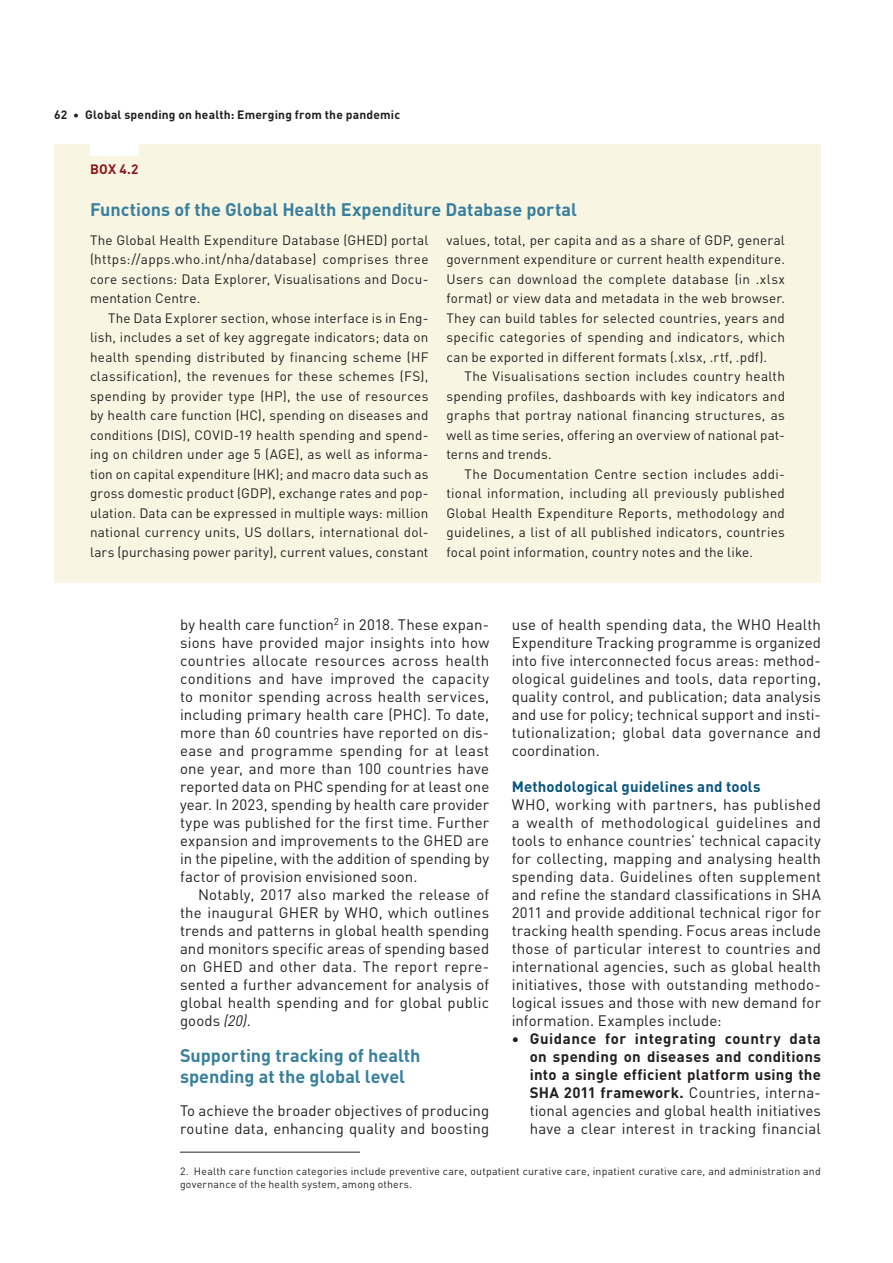
<style>
.page{position:relative;width:893px;height:1263px;background:#fff}
.page>*{position:absolute;margin:0;border:0;box-sizing:border-box;transform-origin:0 0}
._30_box_title{font:700 18px "DIN Pro";color:#38809e}
._01_A_head{font:700 18px/21px "DIN Pro";color:#38809e}
._06_no_indent{font:15px/18px "DIN Pro";letter-spacing:.01em;color:#231f20;text-align:justify}
._07_body_text{font:15px/18px "DIN Pro";letter-spacing:.01em;color:#231f20;text-align:justify}
.t1{font:700 15px/18px "DIN Pro";letter-spacing:.02em;color:#231f20;text-align:justify}
._02_B_head{font:700 15px "DIN Pro";letter-spacing:.01em;color:#0a557d}
._32_box_text{font:13.5px/19.5px "DIN Pro";letter-spacing:.01em;color:#231f20;text-align:justify}
._31_box_text_no_indent{font:13.5px/19.5px "DIN Pro";letter-spacing:.015em;color:#231f20;text-align:justify}
._30_box_number{font:700 13.5px "DIN Pro";color:#88181b}
.t2{font:700 12px "DIN Pro";letter-spacing:.015em;color:#231f20}
.footnote{font:10.5px/13.5px "DIN Pro";letter-spacing:.025em;color:#231f20}
.s1{font-style:italic}
.s2{font-weight:400}
</style>
<div class="page">
<hr style="left:180px;top:1152px;width:180px;height:1px;background:#231f20">
<div style="left:54px;top:144px;width:767px;height:438px;background:#f8f5e2"></div>
<div style="left:90px;top:141px;width:49px;height:15px;background:#fff"></div>
<p class="t2" style="left:54px;top:105px;width:348px">62 • Global spending on health: Emerging from the pandemic</p>
<p class="_30_box_number" style="left:90px;top:158px;width:50px">BOX 4.2</p>
<p class="_30_box_title" style="left:90px;top:195px;width:489px">Functions of the Global Health Expenditure Database portal</p>
<p class="_31_box_text_no_indent" style="left:90px;top:229px;width:340px">The Global Health Expenditure Database (GHED) portal (https://apps.who.int/nha/database) comprises three core sections: Data Explorer, Visualisations and Docu&shy;mentation Centre.</p>
<p class="_32_box_text" style="left:90px;top:307px;width:340px;text-indent:18px">The Data Explorer section, whose interface is in Eng&shy;lish, includes a set of key aggregate indicators; data on health spending distributed by financing scheme (HF classification), the revenues for these schemes (FS), spending by provider type (HP), the use of resources by health care function (HC), spending on diseases and conditions (DIS), COVID-19 health spending and spend&shy;ing on children under age 5 (AGE), as well as informa&shy;tion on capital expenditure (HK); and macro data such as gross domestic product (GDP), exchange rates and pop&shy;ulation. Data can be expressed in multiple ways: million national currency units, US dollars, international dol&shy;lars (purchasing power parity), current values, constant</p>
<p class="_32_box_text" style="left:446px;top:229px;width:340px">values, total, per capita and as a share of GDP, general government expenditure or current health expenditure.<br>Users can download the complete database (in .xlsx format) or view data and metadata in the web browser.<br>They can build tables for selected countries, years and specific categories of spending and indicators, which can be exported in different formats (.xlsx, .rtf, .pdf).</p>
<p class="_32_box_text" style="left:446px;top:366px;width:340px;text-indent:18px">The Visualisations section includes country health spending profiles, dashboards with key indicators and graphs that portray national financing structures, as well as time series, offering an overview of national pat&shy;terns and trends.</p>
<p class="_32_box_text" style="left:446px;top:463px;width:340px;text-indent:18px">The Documentation Centre section includes addi&shy;tional information, including all previously published Global Health Expenditure Reports, methodology and guidelines, a list of all published indicators, countries focal point information, country notes and the like.</p>
<p class="_07_body_text" style="left:180px;top:615px;width:311px">by health care function<sup>2</sup> in 2018. These expan&shy;sions have provided major insights into how countries allocate resources across health conditions and have improved the capacity to monitor spending across health services, including primary health care (PHC). To date, more than 60 countries have reported on dis&shy;ease and programme spending for at least one year, and more than 100 countries have reported data on PHC spending for at least one year. In 2023, spending by health care provider type was published for the first time. Further expansion and improvements to the GHED are in the pipeline, with the addition of spending by factor of provision envisioned soon.</p>
<p class="_07_body_text" style="left:180px;top:885px;width:311px;text-indent:18px">Notably, 2017 also marked the release of the inaugural GHER by WHO, which outlines trends and patterns in global health spending and monitors specific areas of spending based on GHED and other data. The report repre&shy;sented a further advancement for analysis of global health spending and for global public goods <span class="s1">(20)</span>.</p>
<p class="_01_A_head" style="left:180px;top:1044px;width:242px">Supporting tracking of health spending at the global level</p>
<p class="_06_no_indent" style="left:180px;top:1101px;width:311px">To achieve the broader objectives of producing routine data, enhancing quality and boosting</p>
<p class="footnote" style="left:180px;top:1163px;width:642px">2. Health care function categories include preventive care, outpatient curative care, inpatient curative care, and administration and governance of the health system, among others.</p>
<p class="_06_no_indent" style="left:512px;top:615px;width:311px">use of health spending data, the WHO Health Expenditure Tracking programme is organized into five interconnected focus areas: method&shy;ological guidelines and tools, data reporting, quality control, and publication; data analysis and use for policy; technical support and insti&shy;tutionalization; global data governance and coordination.</p>
<p class="_02_B_head" style="left:512px;top:775px;width:251px">Methodological guidelines and tools</p>
<p class="_06_no_indent" style="left:512px;top:795px;width:311px">WHO, working with partners, has published a wealth of methodological guidelines and tools to enhance countries’ technical capacity for collecting, mapping and analysing health spending data. Guidelines often supplement and refine the standard classifications in SHA 2011 and provide additional technical rigor for tracking health spending. Focus areas include those of particular interest to countries and international agencies, such as global health initiatives, those with outstanding methodo&shy;logical issues and those with new demand for information. Examples include:</p>
<p class="t1" style="left:530px;top:1029px;width:293px;text-indent:-18px">• Guidance for integrating country data on spending on diseases and conditions into a single efficient platform using the SHA 2011 framework. <span class="s2">Countries, interna&shy;tional agencies and global health initiatives have a clear interest in tracking financial</span></p>
</div>
